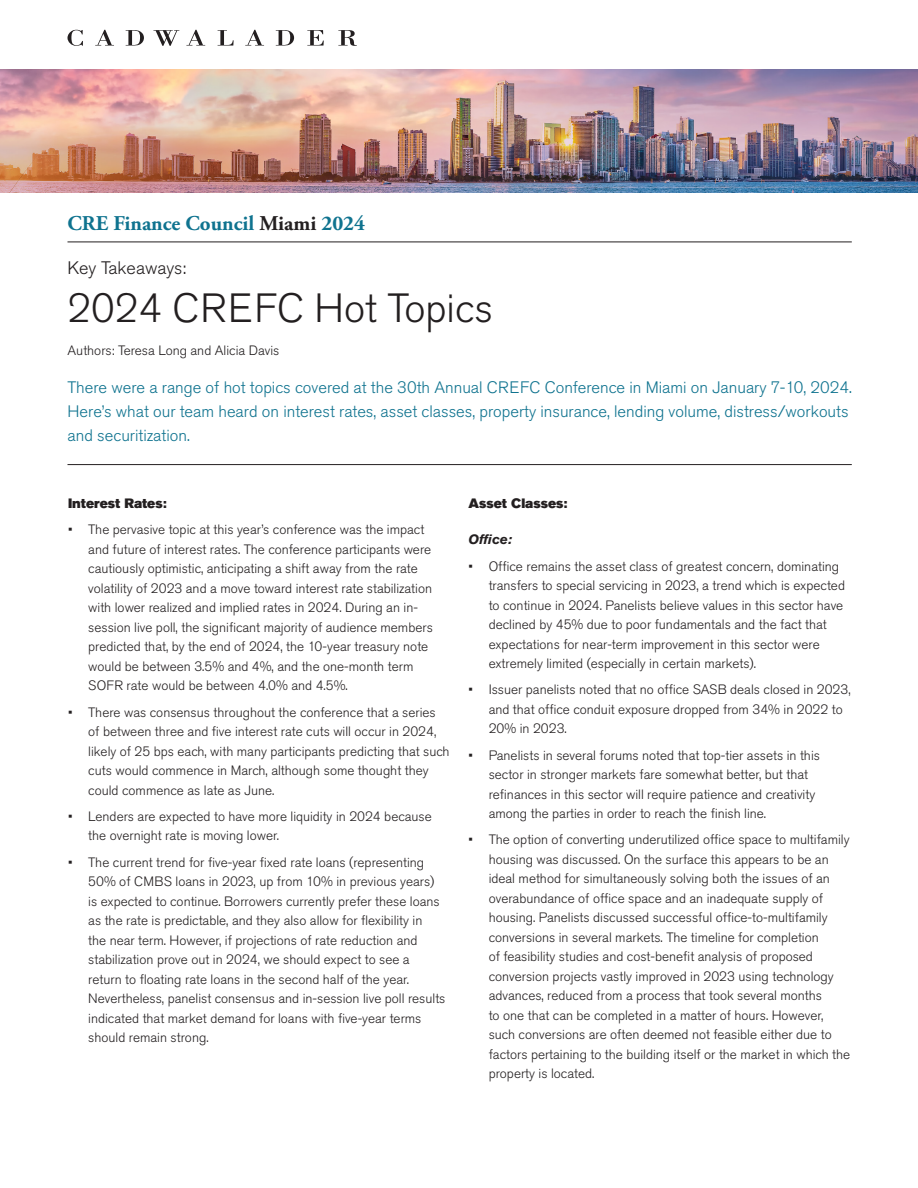
<style>
.page{position:relative;width:918px;height:1188px;background:#fff}
.page>*{position:absolute;margin:0;border:0;box-sizing:border-box;transform-origin:0 0}
.Suoer_Bold{font:300 40.5px "Akzidenz Grotesk Pro";color:#231f20}
.t1{font:700 21px "Adobe Garamond Pro";color:#0f738f}
.Suoer_Bold-2{font:300 18px "Akzidenz Grotesk Pro";color:#231f20}
.t2{font:300 16.5px/24px "Akzidenz Grotesk Pro";color:#0f738f}
.t3{font:300 13.5px/19.5px "Akzidenz Grotesk Pro";color:#231f20}
.Suoer_Bold-3{font:13.5px "Akzidenz Grotesk Pro Super";color:#231f20}
.Bold_Italic{font:italic 700 13.5px "Akzidenz Grotesk Pro";color:#231f20}
.s1{color:#231f20}
</style>
<div class="page">
<img style="left:0;top:69px;width:918px;height:123px">
<svg style="left:67px;top:30px;width:16px;height:16px"></svg>
<svg style="left:95px;top:30px;width:19px;height:16px"></svg>
<svg style="left:126px;top:30px;width:18px;height:16px"></svg>
<svg style="left:153px;top:30px;width:26px;height:16px"></svg>
<svg style="left:186px;top:30px;width:19px;height:16px"></svg>
<svg style="left:218px;top:30px;width:16px;height:16px"></svg>
<svg style="left:245px;top:30px;width:19px;height:16px"></svg>
<svg style="left:276px;top:30px;width:18px;height:16px"></svg>
<svg style="left:307px;top:30px;width:17px;height:16px"></svg>
<svg style="left:338px;top:30px;width:19px;height:16px"></svg>
<hr style="left:68px;top:242px;width:784px;height:1px;background:#231f20">
<hr style="left:68px;top:464px;width:784px;height:1px;background:#231f20">
<p class="t1" style="left:68px;top:211px;width:299px">CRE Finance Council <span class="s1">Miami</span> 2024</p>
<p class="Suoer_Bold-2" style="left:68px;top:256px;width:120px">Key Takeaways:</p>
<p class="Suoer_Bold" style="left:68px;top:282px;width:427px">2024 CREFC Hot Topics</p>
<p class="t3" style="left:68px;top:341px;width:213px">Authors: Teresa Long and Alicia Davis</p>
<p class="t2" style="left:68px;top:375px;width:786px">There were a range of hot topics covered at the 30th Annual CREFC Conference in Miami on January 7-10, 2024.<br>Here’s what our team heard on interest rates, asset classes, property insurance, lending volume, distress/workouts and securitization.</p>
<p class="Suoer_Bold-3" style="left:68px;top:495px;width:100px">Interest Rates:</p>
<p class="t3" style="left:88px;top:520px;width:346px;text-indent:-20px">• The pervasive topic at this year’s conference was the impact and future of interest rates. The conference participants were cautiously optimistic, anticipating a shift away from the rate volatility of 2023 and a move toward interest rate stabilization with lower realized and implied rates in 2024. During an in&shy;session live poll, the significant majority of audience members predicted that, by the end of 2024, the 10-year treasury note would be between 3.5% and 4%, and the one-month term SOFR rate would be between 4.0% and 4.5%.</p>
<p class="t3" style="left:88px;top:702px;width:363px;text-indent:-20px">• There was consensus throughout the conference that a series of between three and five interest rate cuts will occur in 2024, likely of 25 bps each, with many participants predicting that such cuts would commence in March, although some thought they could commence as late as June.</p>
<p class="t3" style="left:88px;top:806px;width:345px;text-indent:-20px">• Lenders are expected to have more liquidity in 2024 because the overnight rate is moving lower.</p>
<p class="t3" style="left:88px;top:852px;width:359px;text-indent:-20px">• The current trend for five-year fixed rate loans (representing 50% of CMBS loans in 2023, up from 10% in previous years) is expected to continue. Borrowers currently prefer these loans as the rate is predictable, and they also allow for flexibility in<br>the near term. However, if projections of rate reduction and stabilization prove out in 2024, we should expect to see a return to floating rate loans in the second half of the year.<br>Nevertheless, panelist consensus and in-session live poll results indicated that market demand for loans with five-year terms should remain strong.</p>
<p class="Suoer_Bold-3" style="left:468px;top:495px;width:101px">Asset Classes:</p>
<p class="Bold_Italic" style="left:468px;top:531px;width:45px">Office:</p>
<p class="t3" style="left:489px;top:556px;width:358px;text-indent:-20px">• Office remains the asset class of greatest concern, dominating transfers to special servicing in 2023, a trend which is expected to continue in 2024. Panelists believe values in this sector have declined by 45% due to poor fundamentals and the fact that expectations for near-term improvement in this sector were extremely limited (especially in certain markets).</p>
<p class="t3" style="left:489px;top:680px;width:363px;text-indent:-20px">• Issuer panelists noted that no office SASB deals closed in 2023, and that office conduit exposure dropped from 34% in 2022 to<br>20% in 2023.</p>
<p class="t3" style="left:489px;top:745px;width:333px;text-indent:-20px">• Panelists in several forums noted that top-tier assets in this sector in stronger markets fare somewhat better, but that refinances in this sector will require patience and creativity among the parties in order to reach the finish line.</p>
<p class="t3" style="left:489px;top:830px;width:363px;text-indent:-20px">• The option of converting underutilized office space to multifamily housing was discussed. On the surface this appears to be an ideal method for simultaneously solving both the issues of an overabundance of office space and an inadequate supply of housing. Panelists discussed successful office-to-multifamily conversions in several markets. The timeline for completion<br>of feasibility studies and cost-benefit analysis of proposed conversion projects vastly improved in 2023 using technology advances, reduced from a process that took several months<br>to one that can be completed in a matter of hours. However, such conversions are often deemed not feasible either due to factors pertaining to the building itself or the market in which the property is located.</p>
</div>
